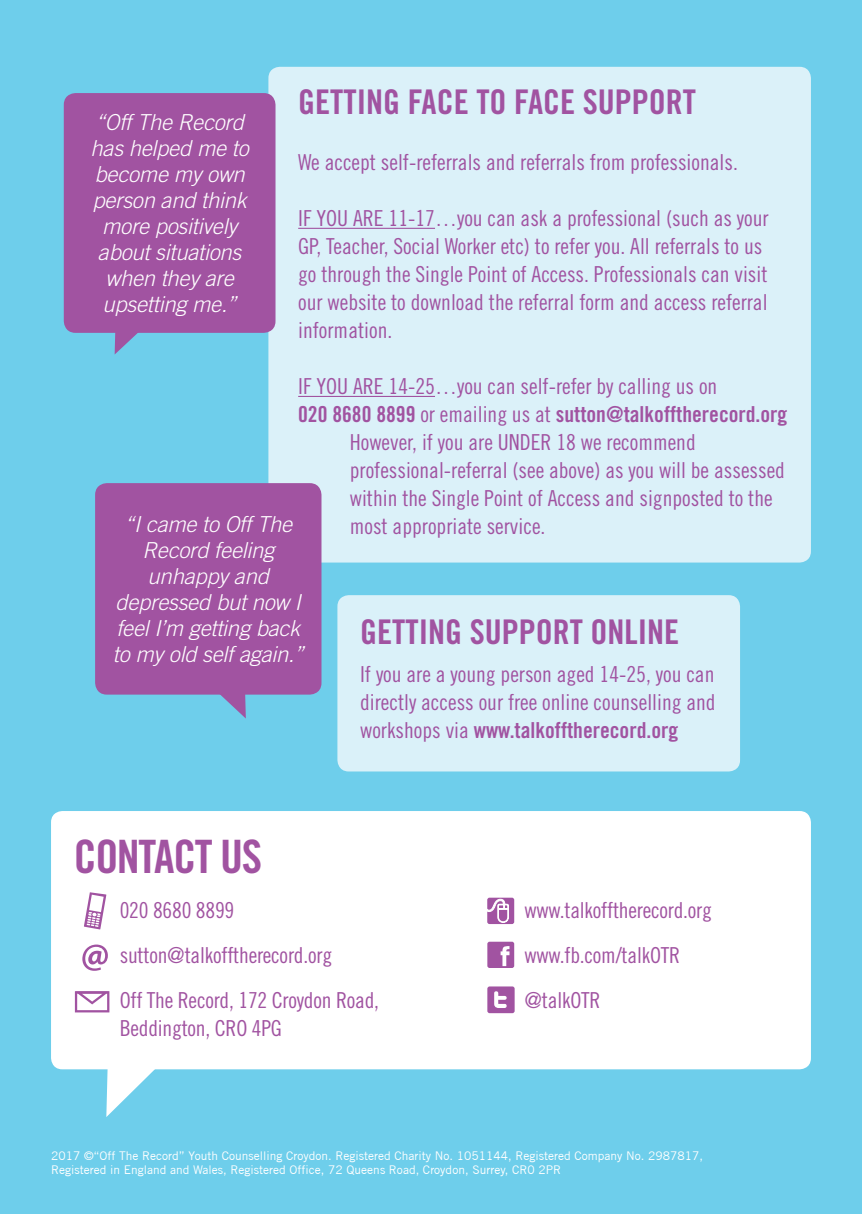
<style>
.page{position:relative;width:862px;height:1214px;background:#fff}
.page>*{position:absolute;margin:0;border:0;box-sizing:border-box;transform-origin:0 0}
.t1{font:46px "Trade Gothic LT Std Bd Cn 20";letter-spacing:-.03em;color:#a153a1}
.t2{font:34px "Trade Gothic LT Std Bd Cn 20";color:#a153a1}
.Copy{font:22px/28px "Trade Gothic LT Std Cn 18";color:#a153a1}
.Copy-2{font:italic 300 22px/26px "Trade Gothic LT Std";letter-spacing:-.01em;color:#fff;text-align:center}
.t3{font:22px "Trade Gothic LT Std Bd Cn 20";color:#a153a1}
.t4{font:12px "Trade Gothic";color:#fff}
.s1{font-family:"Trade Gothic LT Std Cn 18"}
.s2{font-family:"Trade Gothic LT Std Bd Cn 20"}
</style>
<div class="page">
<div style="left:0;top:0;width:862px;height:1213px;background:#6eceeb"></div>
<svg style="left:106px;top:1069px;width:53px;height:47px"></svg>
<div style="left:51px;top:811px;width:760px;height:258px;background:#fff;border-radius:11px"></div>
<svg style="left:84px;top:892px;width:22px;height:37px"></svg>
<svg style="left:82px;top:944px;width:26px;height:26px"></svg>
<svg style="left:75px;top:991px;width:34px;height:21px"></svg>
<div style="left:487px;top:897px;width:27px;height:26px;background:#a153a1;border-radius:2px"></div>
<svg style="left:487px;top:899px;width:21px;height:23px"></svg>
<div style="left:487px;top:941px;width:27px;height:26px;background:#a153a1;border-radius:2px"></div>
<svg style="left:500px;top:946px;width:9px;height:19px"></svg>
<div style="left:487px;top:986px;width:27px;height:27px;background:#a153a1;border-radius:2px"></div>
<svg style="left:494px;top:991px;width:13px;height:16px"></svg>
<div style="left:337px;top:595px;width:403px;height:176px;background:#daf1f9;border-radius:11px"></div>
<div style="left:268px;top:67px;width:543px;height:495px;background:#dbf1f9;border-radius:11px"></div>
<hr style="left:298px;top:228px;width:137px;height:1px;background:#a153a1">
<hr style="left:298px;top:396px;width:137px;height:1px;background:#a153a1">
<div style="left:64px;top:93px;width:211px;height:240px;background:#a153a1;border-radius:12px"></div>
<svg style="left:115px;top:332px;width:27px;height:22px"></svg>
<div style="left:95px;top:483px;width:226px;height:211px;background:#a153a1;border-radius:12px"></div>
<svg style="left:219px;top:694px;width:27px;height:24px"></svg>
<p class="t2" style="left:298px;top:81px;width:399px">GETTING FACE TO FACE SUPPORT</p>
<p class="Copy" style="left:298px;top:148px;width:441px">We accept self-referrals and referrals from professionals.</p>
<p class="Copy" style="left:298px;top:204px;width:472px">IF YOU ARE 11-17…you can ask a professional (such as your GP, Teacher, Social Worker etc) to refer you. All referrals to us go through the Single Point of Access. Professionals can visit our website to download the referral form and access referral information.</p>
<p class="Copy" style="left:298px;top:372px;width:421px">IF YOU ARE 14-25…you can self-refer by calling us on</p>
<p class="t3" style="left:298px;top:401px;width:491px">020 8680 8899 <span class="s1">or emailing us at</span> sutton@talkofftherecord.org</p>
<p class="Copy" style="left:350px;top:428px;width:437px">However, if you are UNDER 18 we recommend professional-referral (see above) as you will be assessed within the Single Point of Access and signposted to the most appropriate service.</p>
<p class="Copy-2" style="left:91px;top:109px;width:160px">“Off The Record has helped me to become my own person and think more positively about situations when they are upsetting me.”</p>
<p class="Copy-2" style="left:113px;top:511px;width:192px">“I came to Off The<br>Record feeling unhappy and depressed but now I feel I’m getting back to my old self again.”</p>
<p class="t2" style="left:360px;top:611px;width:321px">GETTING SUPPORT ONLINE</p>
<p class="Copy" style="left:360px;top:660px;width:356px">If you are a young person aged 14-25, you can</p>
<p class="Copy" style="left:360px;top:688px;width:357px">directly access our free online counselling and workshops via <span class="s2">www.talkofftherecord.org</span></p>
<p class="t1" style="left:74px;top:828px;width:190px">CONTACT US</p>
<p class="Copy" style="left:120px;top:895px;width:116px">020 8680 8899</p>
<p class="Copy" style="left:120px;top:940px;width:214px">sutton@talkofftherecord.org</p>
<p class="Copy" style="left:120px;top:985px;width:261px">Off The Record, 172 Croydon Road,<br>Beddington, CRO 4PG</p>
<p class="Copy" style="left:524px;top:895px;width:189px">www.talkofftherecord.org</p>
<p class="Copy" style="left:524px;top:940px;width:157px">www.fb.com/talkOTR</p>
<p class="Copy" style="left:524px;top:985px;width:77px">@talkOTR</p>
<p class="t4" style="left:51px;top:1148px;width:653px">2017 ©“Off The Record” Youth Counselling Croydon. Registered Charity No. 1051144, Registered Company No. 2987817,</p>
<p class="t4" style="left:51px;top:1162px;width:511px">Registered in England and Wales, Registered Office, 72 Queens Road, Croydon, Surrey, CR0 2PR</p>
</div>
